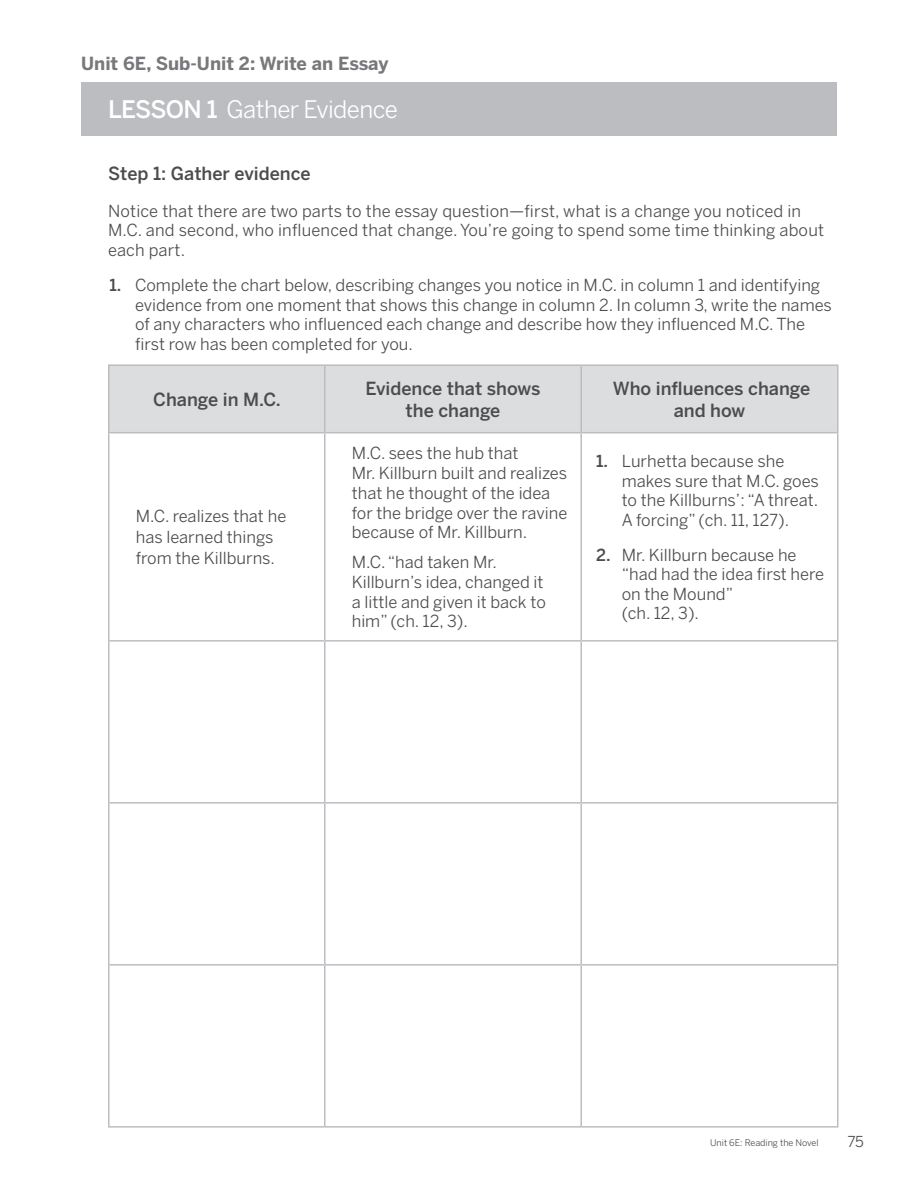
<style>
.page{position:relative;width:918px;height:1188px;background:#fff}
.page>*{position:absolute;margin:0;border:0;box-sizing:border-box;transform-origin:0 0}
.t1{font:24px "Benton Sans";letter-spacing:-.025em;color:#fff}
.t2{font:500 18px/21.6px "Benton Sans";color:#4b4c4d;text-align:center}
.t3{font:700 18px "Benton Sans";color:#76787b}
.t4{font:16.5px/19.8px "Benton Sans";color:#4b4c4d}
.t5{font:15px "Benton Sans";color:#4b4c4d}
.t6{font:9px "Benton Sans";color:#4b4c4d}
.s1{font-weight:500}
</style>
<div class="page">
<div style="left:81px;top:82px;width:756px;height:54px;background:#bcbdc0"></div>
<div style="left:110px;top:366px;width:727px;height:66px;background:#dcdddf"></div>
<hr style="left:108px;top:364px;width:217px;height:2px;background:#bcbdc0">
<hr style="left:108px;top:366px;width:2px;height:66px;background:#bcbdc0">
<hr style="left:325px;top:364px;width:256px;height:2px;background:#bcbdc0">
<hr style="left:324px;top:366px;width:2px;height:66px;background:#bcbdc0">
<hr style="left:581px;top:364px;width:257px;height:2px;background:#bcbdc0">
<hr style="left:580px;top:366px;width:2px;height:66px;background:#bcbdc0">
<hr style="left:837px;top:366px;width:1px;height:66px;background:#bcbdc0">
<hr style="left:108px;top:432px;width:217px;height:1px;background:#bcbdc0">
<hr style="left:108px;top:433px;width:2px;height:207px;background:#bcbdc0">
<hr style="left:325px;top:432px;width:256px;height:1px;background:#bcbdc0">
<hr style="left:324px;top:433px;width:2px;height:207px;background:#bcbdc0">
<hr style="left:581px;top:432px;width:257px;height:1px;background:#bcbdc0">
<hr style="left:580px;top:433px;width:2px;height:207px;background:#bcbdc0">
<hr style="left:837px;top:433px;width:1px;height:207px;background:#bcbdc0">
<hr style="left:108px;top:640px;width:217px;height:2px;background:#bcbdc0">
<hr style="left:108px;top:642px;width:2px;height:160px;background:#bcbdc0">
<hr style="left:325px;top:640px;width:256px;height:2px;background:#bcbdc0">
<hr style="left:324px;top:642px;width:2px;height:160px;background:#bcbdc0">
<hr style="left:581px;top:640px;width:257px;height:2px;background:#bcbdc0">
<hr style="left:580px;top:642px;width:2px;height:160px;background:#bcbdc0">
<hr style="left:837px;top:642px;width:1px;height:160px;background:#bcbdc0">
<hr style="left:108px;top:802px;width:217px;height:2px;background:#bcbdc0">
<hr style="left:108px;top:804px;width:2px;height:160px;background:#bcbdc0">
<hr style="left:325px;top:802px;width:256px;height:2px;background:#bcbdc0">
<hr style="left:324px;top:804px;width:2px;height:160px;background:#bcbdc0">
<hr style="left:581px;top:802px;width:257px;height:2px;background:#bcbdc0">
<hr style="left:580px;top:804px;width:2px;height:160px;background:#bcbdc0">
<hr style="left:837px;top:804px;width:1px;height:160px;background:#bcbdc0">
<hr style="left:108px;top:964px;width:217px;height:2px;background:#bcbdc0">
<hr style="left:108px;top:966px;width:2px;height:160px;background:#bcbdc0">
<hr style="left:325px;top:964px;width:256px;height:2px;background:#bcbdc0">
<hr style="left:324px;top:966px;width:2px;height:160px;background:#bcbdc0">
<hr style="left:581px;top:964px;width:257px;height:2px;background:#bcbdc0">
<hr style="left:580px;top:966px;width:2px;height:160px;background:#bcbdc0">
<hr style="left:837px;top:966px;width:1px;height:160px;background:#bcbdc0">
<hr style="left:108px;top:1126px;width:217px;height:2px;background:#bcbdc0">
<hr style="left:325px;top:1126px;width:256px;height:2px;background:#bcbdc0">
<hr style="left:581px;top:1126px;width:257px;height:2px;background:#bcbdc0">
<p class="t3" style="left:81px;top:53px;width:309px">Unit 6E, Sub-Unit 2: Write an Essay</p>
<h1 class="t1" style="left:108px;top:95px;width:291px"><span class="s1">LESSON 1</span> Gather Evidence</h1>
<p class="t2" style="left:108px;top:163px;width:204px">Step 1: Gather evidence</p>
<p class="t4" style="left:108px;top:201px;width:718px">Notice that there are two parts to the essay question—first, what is a change you noticed in<br>M.C. and second, who influenced that change. You’re going to spend some time thinking about each part.</p>
<p class="t4" style="left:135px;top:275px;width:698px;text-indent:-25px"><span class="s1">1.</span> Complete the chart below, describing changes you notice in M.C. in column 1 and identifying evidence from one moment that shows this change in column 2. In column 3, write the names of any characters who influenced each change and describe how they influenced M.C. The first row has been completed for you.</p>
<p class="t2" style="left:153px;top:388px;width:129px">Change in M.C.</p>
<p class="t2" style="left:366px;top:378px;width:177px">Evidence that shows the change</p>
<p class="t2" style="left:613px;top:378px;width:199px">Who influences change and how</p>
<p class="t4" style="left:136px;top:506px;width:152px;line-height:21px">M.C. realizes that he has learned things from the Killburns.</p>
<p class="t4" style="left:352px;top:443px;width:217px">M.C. sees the hub that<br>Mr. Killburn built and realizes that he thought of the idea for the bridge over the ravine because of Mr. Killburn.</p>
<p class="t4" style="left:352px;top:552px;width:196px">M.C. “had taken Mr.<br>Killburn’s idea, changed it a little and given it back to him” (ch. 12, 3).</p>
<p class="t4" style="left:622px;top:451px;width:199px;text-indent:-25px"><span class="s1">1.</span> Lurhetta because she makes sure that M.C. goes to the Killburns’: “A threat.<br>A forcing” (ch. 11, 127).</p>
<p class="t4" style="left:622px;top:545px;width:204px;text-indent:-25px"><span class="s1">2.</span> Mr. Killburn because he “had had the idea first here on the Mound”<br>(ch. 12, 3).</p>
<p class="t6" style="left:710px;top:1137px;width:110px">Unit 6E: Reading the Novel</p>
<p class="t5" style="left:847px;top:1133px;width:18px">75</p>
</div>
